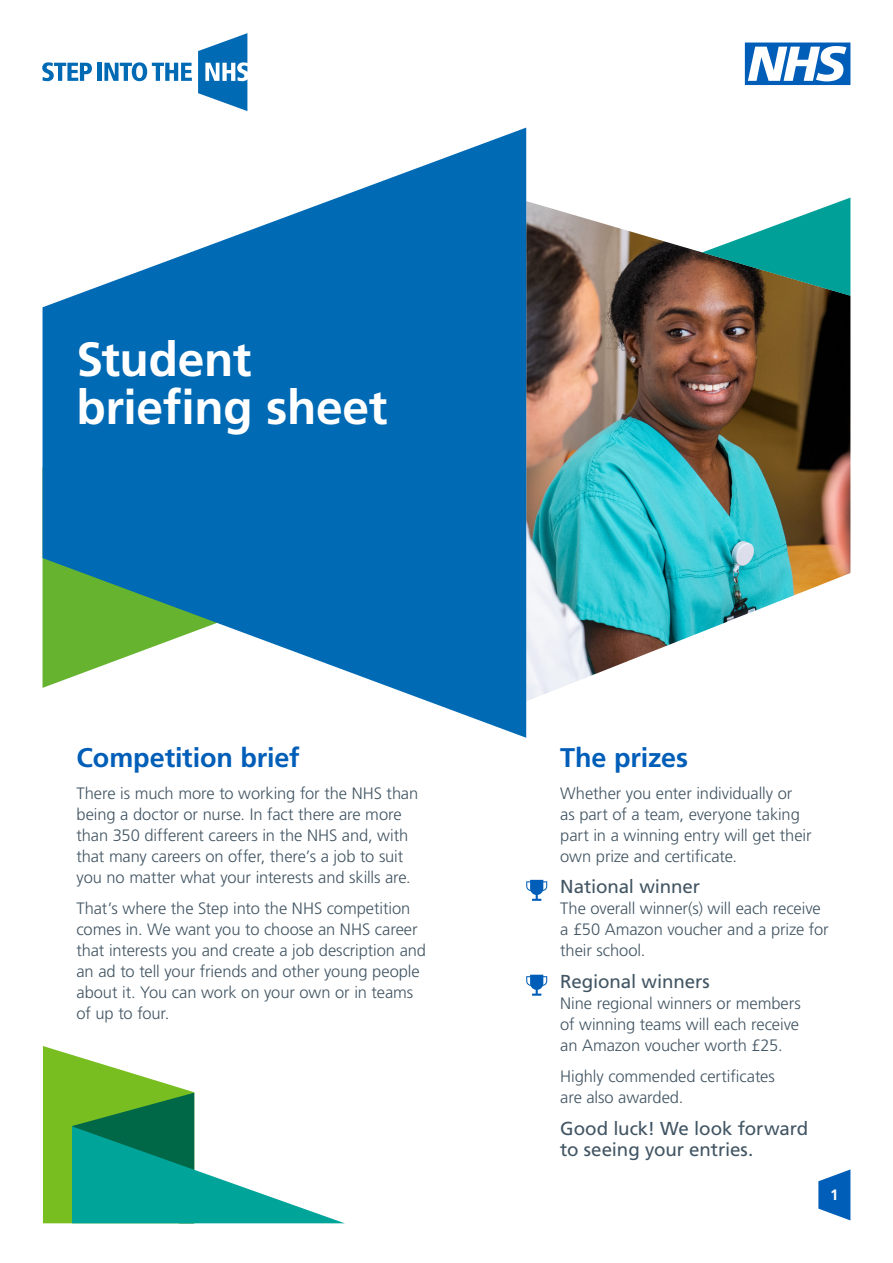
<style>
.page{position:relative;width:893px;height:1263px;background:#fff}
.page>*{position:absolute;margin:0;border:0;box-sizing:border-box;transform-origin:0 0}
.SITN_Briefing_Sheet{font:700 48px/48px "Frutiger LT Std";letter-spacing:-.01em;color:#fff}
.SITN_Briefing_Sheet-2{font:700 27px "Frutiger LT Std";letter-spacing:-.005em;color:#005eb8}
.SITN_Briefing_Sheet-3{font:18.75px/21px "Frutiger LT Std";letter-spacing:-.005em;color:#425563}
.SITN_Briefing_Sheet-4{font:300 16.5px/21px "Frutiger LT Std";letter-spacing:-.005em;color:#425563}
.t1{font:700 15px "Frutiger LT Std";color:#fff}
</style>
<div class="page">
<img style="left:526px;top:201px;width:324px;height:500px">
<svg style="left:43px;top:128px;width:483px;height:610px;fill:#006ab4"></svg>
<svg style="left:702px;top:198px;width:148px;height:98px"></svg>
<svg style="left:745px;top:43px;width:105px;height:42px"></svg>
<svg style="left:42px;top:62px;width:50px;height:19px"></svg>
<div style="left:97px;top:63px;width:5px;height:18px;background:#006ab4"></div>
<svg style="left:104px;top:62px;width:88px;height:19px"></svg>
<svg style="left:198px;top:33px;width:49px;height:78px"></svg>
<svg style="left:43px;top:1046px;width:301px;height:177px"></svg>
<svg style="left:526px;top:880px;width:21px;height:21px"></svg>
<svg style="left:526px;top:975px;width:21px;height:21px"></svg>
<svg style="left:818px;top:1169px;width:32px;height:51px"></svg>
<p class="SITN_Briefing_Sheet" style="left:77px;top:336px;width:312px">Student briefing sheet</p>
<p class="SITN_Briefing_Sheet-2" style="left:77px;top:742px;width:225px">Competition brief</p>
<p class="SITN_Briefing_Sheet-4" style="left:77px;top:783px;width:343px">There is much more to working for the NHS than being a doctor or nurse. In fact there are more than 350 different careers in the NHS and, with that many careers on offer, there’s a job to suit you no matter what your interests and skills are.</p>
<p class="SITN_Briefing_Sheet-4" style="left:77px;top:898px;width:351px">That’s where the Step into the NHS competition comes in. We want you to choose an NHS career that interests you and create a job description and an ad to tell your friends and other young people about it. You can work on your own or in teams of up to four.</p>
<p class="SITN_Briefing_Sheet-2" style="left:560px;top:742px;width:129px">The prizes</p>
<p class="SITN_Briefing_Sheet-4" style="left:560px;top:783px;width:253px">Whether you enter individually or<br>as part of a team, everyone taking part in a winning entry will get their own prize and certificate.</p>
<p class="SITN_Briefing_Sheet-3" style="left:560px;top:876px;width:141px">National winner</p>
<p class="SITN_Briefing_Sheet-4" style="left:560px;top:898px;width:270px">The overall winner(s) will each receive a £50 Amazon voucher and a prize for their school.</p>
<p class="SITN_Briefing_Sheet-3" style="left:560px;top:971px;width:151px">Regional winners</p>
<p class="SITN_Briefing_Sheet-4" style="left:560px;top:993px;width:242px;text-align:justify">Nine regional winners or members of winning teams will each receive an Amazon voucher worth £25.</p>
<p class="SITN_Briefing_Sheet-4" style="left:560px;top:1066px;width:216px">Highly commended certificates are also awarded.</p>
<p class="SITN_Briefing_Sheet-3" style="left:560px;top:1118px;width:250px">Good luck! We look forward to seeing your entries.</p>
<p class="t1" style="left:830px;top:1185px;width:10px">1</p>
</div>
